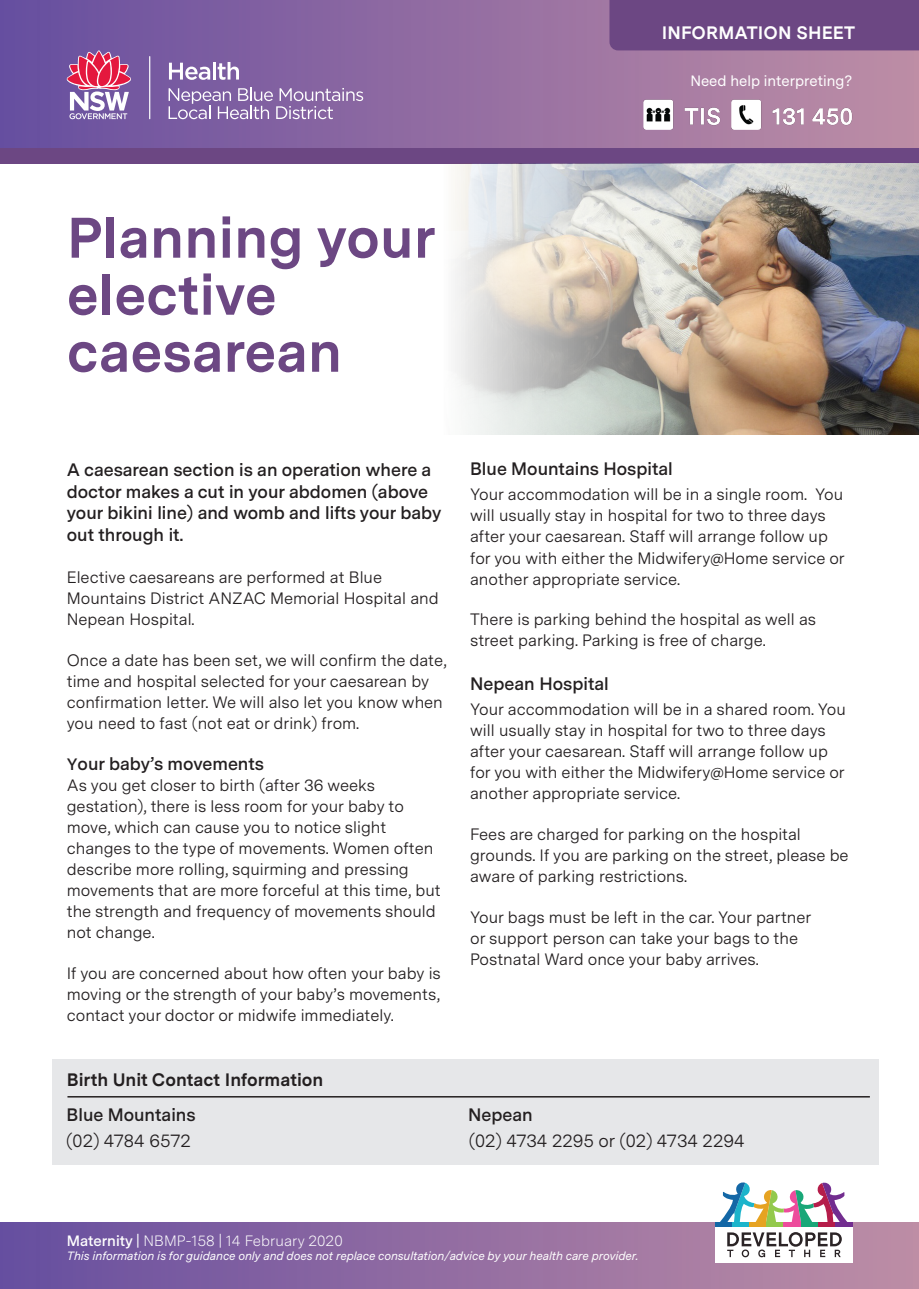
<style>
.page{position:relative;width:919px;height:1289px;background:#fff}
.page>*{position:absolute;margin:0;border:0;box-sizing:border-box;transform-origin:0 0}
.Headline{font:700 57px/57px "Messina Sans";color:#6c4783}
.Body_Subheading{font:600 18px/21.6px "Messina Sans";color:#231f20}
.Body_copy{font:600 18px "Messina Sans";color:#231f20}
.t1{font:18px "Messina Sans";color:#231f20}
.Body_Subheading-2{font:700 18px "Messina Sans";color:#231f20}
.Sheet_Style{font:700 18px "Messina Sans";letter-spacing:.01em;color:#fff}
.Body_copy-2{font:16.5px/21px "Messina Sans";color:#231f20}
.Department_subtitle{font:300 15px "Messina Sans";color:#fff}
.t2{font:15px "Messina Sans";color:#fff}
.t3{font:italic 12px "Messina Sans";color:#fff}
.s1{font-size:16.5px}
.s2{font-weight:600}
</style>
<div class="page">
<div style="left:0;top:0;width:918px;height:149px;background:linear-gradient(to right,#684fa0,#bd8da4)"></div>
<div style="left:0;top:1222px;width:918px;height:66px;background:linear-gradient(to right,#664c9e,#c292a9)"></div>
<hr style="left:149px;top:56px;width:1px;height:63px;background:#fff">
<svg style="left:67px;top:50px;width:64px;height:69px"></svg>
<svg style="left:169px;top:63px;width:41px;height:17px"></svg>
<hr style="left:213px;top:62px;width:3px;height:18px;background:#fff">
<svg style="left:217px;top:62px;width:22px;height:18px"></svg>
<svg style="left:168px;top:88px;width:195px;height:31px;background:#9a81b4"></svg>
<div style="left:609px;top:0;width:309px;height:50px;background:#6c4783"></div>
<img style="left:630px;top:92px;width:232px;height:46px">
<div style="left:0;top:149px;width:918px;height:15px;background:#6c4783"></div>
<div style="left:52px;top:1059px;width:826px;height:105px;background:#e6e7e9"></div>
<div style="left:715px;top:1222px;width:137px;height:40px;background:#fff"></div>
<svg style="left:719px;top:1182px;width:128px;height:75px"></svg>
<hr style="left:715px;top:1222px;width:17px;height:4px;background:#1367a6">
<hr style="left:732px;top:1222px;width:17px;height:4px;background:#1cb4cb">
<hr style="left:749px;top:1222px;width:16px;height:4px;background:#e6a322">
<hr style="left:765px;top:1222px;width:18px;height:4px;background:#93c94c">
<hr style="left:783px;top:1222px;width:18px;height:4px;background:#ed4c9c">
<hr style="left:801px;top:1222px;width:16px;height:4px;background:#19a778">
<hr style="left:817px;top:1222px;width:18px;height:4px;background:#b51d4a">
<hr style="left:835px;top:1222px;width:17px;height:4px;background:#722d8f">
<hr style="left:67px;top:1095px;width:802px;height:2px;background:#231f20">
<img style="left:455px;top:164px;width:463px;height:271px">
<p class="Sheet_Style" style="left:661px;top:22px;width:195px">INFORMATION SHEET</p>
<p class="t2" style="left:690px;top:71px;width:163px">Need help interpreting?</p>
<p class="Headline" style="left:67px;top:213px;width:370px">Planning your elective</p>
<p class="Headline" style="left:67px;top:327px;width:277px">caesarean</p>
<p class="Body_Subheading" style="left:67px;top:460px;width:376px">A caesarean section is an operation where a doctor makes a cut in your abdomen (above your bikini line) and womb and lifts your baby out through it.</p>
<p class="Body_copy-2" style="left:67px;top:567px;width:373px">Elective caesareans are performed at Blue<br>Mountains District ANZAC Memorial Hospital and<br>Nepean Hospital.</p>
<p class="Body_copy-2" style="left:67px;top:650px;width:381px">Once a date has been set, we will confirm the date, time and hospital selected for your caesarean by confirmation letter. We will also let you know when you need to fast (not eat or drink) from.</p>
<p class="Body_copy" style="left:67px;top:752px;width:199px"><span class="s1">Y</span>our baby’s movements</p>
<p class="Body_copy-2" style="left:67px;top:775px;width:375px">As you get closer to birth (after 36 weeks gestation), there is less room for your baby to move, which can cause you to notice slight changes to the type of movements. Women often describe more rolling, squirming and pressing movements that are more forceful at this time, but the strength and frequency of movements should not change.</p>
<p class="Body_copy-2" style="left:67px;top:962px;width:375px;text-align:justify">If you are concerned about how often your baby is moving or the strength of your baby’s movements, contact your doctor or midwife immediately.</p>
<p class="Body_copy" style="left:470px;top:458px;width:204px">Blue Mountains Hospital</p>
<p class="Body_copy-2" style="left:470px;top:485px;width:376px">Your accommodation will be in a single room. You will usually stay in hospital for two to three days after your caesarean. Staff will arrange follow up for you with either the Midwifery@Home service or another appropriate service.</p>
<p class="Body_copy-2" style="left:470px;top:609px;width:347px">There is parking behind the hospital as well as street parking. Parking is free of charge.</p>
<p class="Body_copy" style="left:470px;top:672px;width:140px">Nepean Hospital</p>
<p class="Body_copy-2" style="left:470px;top:699px;width:377px">Your accommodation will be in a shared room. You will usually stay in hospital for two to three days after your caesarean. Staff will arrange follow up for you with either the Midwifery@Home service or another appropriate service.</p>
<p class="Body_copy-2" style="left:470px;top:824px;width:380px">Fees are charged for parking on the hospital grounds. If you are parking on the street, please be aware of parking restrictions.</p>
<p class="Body_copy-2" style="left:470px;top:906px;width:343px">Your bags must be left in the car. Your partner or support person can take your bags to the<br>Postnatal Ward once your baby arrives.</p>
<p class="Body_Subheading-2" style="left:67px;top:1068px;width:258px">Birth Unit Contact Information</p>
<p class="Body_Subheading" style="left:67px;top:1105px;width:130px">Blue Mountains</p>
<p class="Body_Subheading" style="left:468px;top:1105px;width:66px">Nepean</p>
<p class="t1" style="left:67px;top:1129px;width:126px">(02) 4784 6572</p>
<p class="t1" style="left:469px;top:1129px;width:277px">(02) 4734 2295 or (02) 4734 2294</p>
<p class="Department_subtitle" style="left:67px;top:1231px;width:277px"><span class="s2">Maternity |</span> NBMP-158 | 14 February 2020</p>
<p class="t3" style="left:67px;top:1248px;width:573px">This information is for guidance only and does not replace consultation/advice by your health care provider.</p>
</div>
